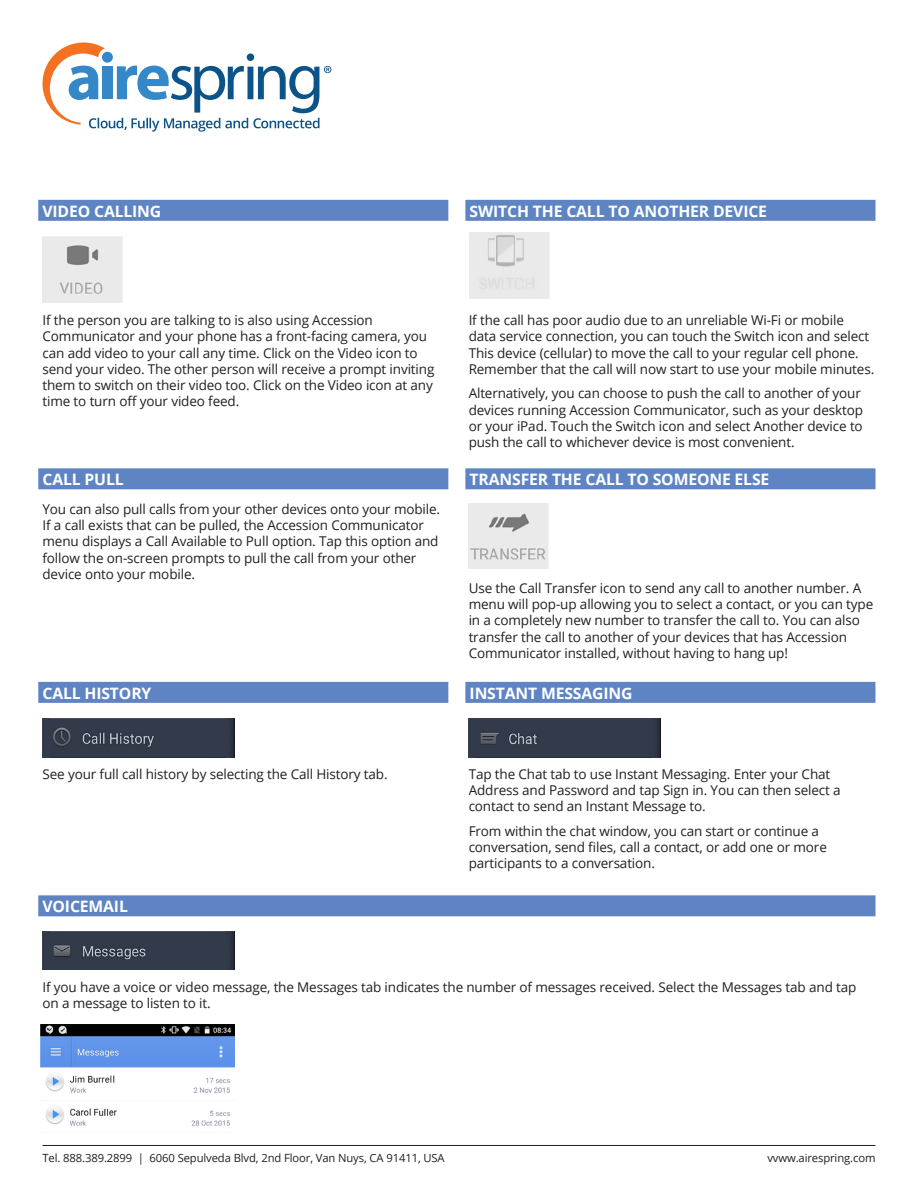
<style>
.page{position:relative;width:918px;height:1188px;background:#fff}
.page>*{position:absolute;margin:0;border:0;box-sizing:border-box;transform-origin:0 0}
.t1{font:700 15.75px "Open Sans";letter-spacing:-.01em;color:#fff}
.t2{font:13.5px/16.2px "Open Sans";letter-spacing:-.01em;color:#231f20}
.t3{font:11.25px "Open Sans";letter-spacing:-.01em;color:#231f20}
</style>
<div class="page">
<svg style="left:43px;top:43px;width:288px;height:89px"></svg>
<hr style="left:43px;top:1145px;width:832px;height:1px;background:#231f20">
<div style="left:38px;top:200px;width:410px;height:21px;background:#5f84c3"></div>
<div style="left:38px;top:468px;width:410px;height:21px;background:#5f84c3"></div>
<div style="left:38px;top:682px;width:410px;height:21px;background:#5f84c3"></div>
<div style="left:38px;top:895px;width:837px;height:21px;background:#5f84c3"></div>
<div style="left:465px;top:200px;width:410px;height:21px;background:#5f84c3"></div>
<div style="left:465px;top:468px;width:410px;height:21px;background:#5f84c3"></div>
<div style="left:465px;top:682px;width:410px;height:21px;background:#5f84c3"></div>
<img style="left:43px;top:237px;width:80px;height:66px">
<img style="left:470px;top:233px;width:80px;height:66px">
<img style="left:469px;top:504px;width:80px;height:64px">
<img style="left:43px;top:719px;width:192px;height:38px">
<img style="left:469px;top:719px;width:192px;height:38px">
<img style="left:43px;top:932px;width:192px;height:37px">
<img style="left:41px;top:1024px;width:194px;height:102px">
<p class="t1" style="left:43px;top:200px;width:120px">VIDEO CALLING</p>
<p class="t1" style="left:470px;top:200px;width:299px">SWITCH THE CALL TO ANOTHER DEVICE</p>
<p class="t2" style="left:43px;top:312px;width:393px">If the person you are talking to is also using Accession Communicator and your phone has a front-facing camera, you can add video to your call any time. Click on the Video icon to send your video. The other person will receive a prompt inviting them to switch on their video too. Click on the Video icon at any time to turn off your video feed.</p>
<p class="t1" style="left:43px;top:468px;width:83px">CALL PULL</p>
<p class="t2" style="left:43px;top:501px;width:399px">You can also pull calls from your other devices onto your mobile.<br>If a call exists that can be pulled, the Accession Communicator menu displays a Call Available to Pull option. Tap this option and follow the on-screen prompts to pull the call from your other device onto your mobile.</p>
<p class="t1" style="left:43px;top:682px;width:110px">CALL HISTORY</p>
<p class="t2" style="left:43px;top:766px;width:347px">See your full call history by selecting the Call History tab.</p>
<p class="t1" style="left:43px;top:895px;width:87px">VOICEMAIL</p>
<p class="t2" style="left:469px;top:312px;width:407px">If the call has poor audio due to an unreliable Wi-Fi or mobile data service connection, you can touch the Switch icon and select This device (cellular) to move the call to your regular cell phone.<br>Remember that the call will now start to use your mobile minutes.</p>
<p class="t2" style="left:469px;top:385px;width:396px">Alternatively, you can choose to push the call to another of your devices running Accession Communicator, such as your desktop or your iPad. Touch the Switch icon and select Another device to push the call to whichever device is most convenient.</p>
<p class="t1" style="left:470px;top:468px;width:301px">TRANSFER THE CALL TO SOMEONE ELSE</p>
<p class="t2" style="left:469px;top:580px;width:406px">Use the Call Transfer icon to send any call to another number. A menu will pop-up allowing you to select a contact, or you can type in a completely new number to transfer the call to. You can also transfer the call to another of your devices that has Accession Communicator installed, without having to hang up!</p>
<p class="t1" style="left:470px;top:682px;width:164px">INSTANT MESSAGING</p>
<p class="t2" style="left:469px;top:766px;width:374px">Tap the Chat tab to use Instant Messaging. Enter your Chat<br>Address and Password and tap Sign in. You can then select a contact to send an Instant Message to.</p>
<p class="t2" style="left:469px;top:823px;width:360px">From within the chat window, you can start or continue a conversation, send files, call a contact, or add one or more participants to a conversation.</p>
<p class="t2" style="left:43px;top:978px;width:815px">If you have a voice or video message, the Messages tab indicates the number of messages received. Select the Messages tab and tap on a message to listen to it.</p>
<p class="t3" style="left:43px;top:1150px;width:404px">Tel. 888.389.2899 | 6060 Sepulveda Blvd, 2nd Floor, Van Nuys, CA 91411, USA</p>
<p class="t3" style="left:767px;top:1150px;width:110px">vvww.airespring.com</p>
</div>
